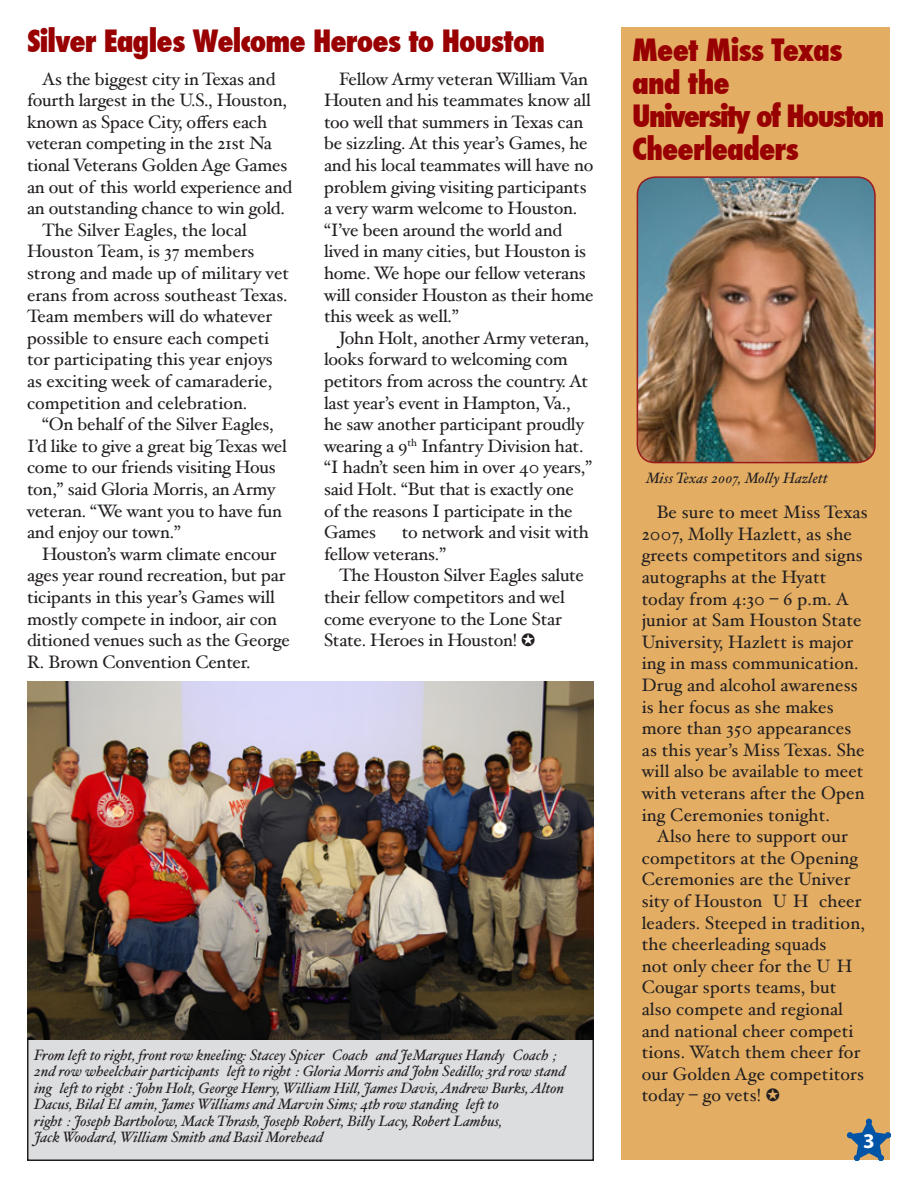
<style>
.page{position:relative;width:918px;height:1188px;background:#fff}
.page>*{position:absolute;margin:0;border:0;box-sizing:border-box;transform-origin:0 0}
.t1{font:800 condensed 30px/33px "Futura";letter-spacing:-.03em;color:#990002}
.t2{font:800 condensed 30px/33px "Futura";letter-spacing:-.055em;color:#990002}
.t3{font:700 21px "Myriad Pro";color:#fff}
.Basic_Newsletter_Par{font:18px/21.6px "Hoefler Text";letter-spacing:-.01em;color:#231f20}
.Basic_Newsletter_Par-2{font:18px/21.6px "Hoefler Text";letter-spacing:.01em;color:#231f20}
.Basic_Newsletter_Par-3{font:italic 15px/16.5px "Hoefler Text";color:#231f20}
</style>
<div class="page">
<div style="left:28px;top:1032px;width:565px;height:128px;background:#dcdddf"></div>
<div style="left:27px;top:1031px;width:567px;height:130px;border:2px solid #231f20"></div>
<div style="left:622px;top:28px;width:268px;height:1132px;background:#e3ae64"></div>
<svg style="left:847px;top:1119px;width:44px;height:42px"></svg>
<img style="left:637px;top:177px;width:238px;height:286px;border-radius:18px">
<div style="left:637px;top:176px;width:239px;height:287px;border:2px solid #981a1e;border-radius:18px"></div>
<img style="left:27px;top:681px;width:567px;height:358px">
<p class="t1" style="left:27px;top:24px;width:520px">Silver Eagles Welcome Heroes to Houston</p>
<p class="Basic_Newsletter_Par" style="left:27px;top:68px;width:267px;text-indent:15px">As the biggest city in Texas and fourth largest in the U.S., Houston, known as Space City, offers each veteran competing in the 21st Na tional Veterans Golden Age Games an out-of-this-world experience and an outstanding chance to win gold.</p>
<p class="Basic_Newsletter_Par" style="left:27px;top:219px;width:264px;text-indent:15px">The Silver Eagles, the local<br>Houston Team, is 37 members strong and made up of military vet erans from across southeast Texas.<br>Team members will do whatever possible to ensure each competi tor participating this year enjoys as exciting week of camaraderie, competition and celebration.</p>
<p class="Basic_Newsletter_Par" style="left:27px;top:413px;width:261px;text-indent:15px">“On behalf of the Silver Eagles,<br>I’d like to give a great big Texas wel come to our friends visiting Hous ton,” said Gloria Morris, an Army veteran. “We want you to have fun and enjoy our town.”</p>
<p class="Basic_Newsletter_Par" style="left:27px;top:543px;width:265px;text-indent:15px">Houston’s warm climate encour ages year-round recreation, but par ticipants in this year’s Games will mostly compete in indoor, air-con ditioned venues such as the George R. Brown Convention Center.</p>
<p class="Basic_Newsletter_Par" style="left:324px;top:68px;width:271px;text-indent:15px">Fellow Army veteran William Van<br>Houten and his teammates know all too well that summers in Texas can be sizzling. At this year’s Games, he and his local teammates will have no problem giving visiting participants a very warm welcome to Houston. “I’ve been around the world and lived in many cities, but Houston is home. We hope our fellow veterans will consider Houston as their home this week as well.”</p>
<p class="Basic_Newsletter_Par" style="left:324px;top:327px;width:270px;text-indent:15px">John Holt, another Army veteran, looks forward to welcoming com petitors from across the country. At last year’s event in Hampton, Va., he saw another participant proudly wearing a 9<sup>th</sup> Infantry Division hat. “I hadn’t seen him in over 40 years,” said Holt. “But that is exactly one of the reasons I participate in the<br>Games — to network and visit with fellow veterans.”</p>
<p class="Basic_Newsletter_Par" style="left:324px;top:564px;width:261px;text-indent:15px">The Houston Silver Eagles salute their fellow competitors and wel come everyone to the Lone Star<br>State. Heroes in Houston! ✪</p>
<p class="Basic_Newsletter_Par-3" style="left:34px;top:1046px;width:533px">From left to right, front row kneeling: Stacey Spicer (Coach) and JeMarques Handy (Coach); 2nd row wheelchair participants (left to right): Gloria Morris and John Sedillo; 3rd row stand ing (left to right): John Holt, George Henry, William Hill, James Davis, Andrew Burks, Alton Dacus, Bilal El-amin, James Williams and Marvin Sims; 4th row standing (left to<br>right): Joseph Bartholow, Mack Thrash, Joseph Robert, Billy Lacy, Robert Lambus,<br>Jack Woodard, William Smith and Basil Morehead</p>
<p class="t1" style="left:632px;top:34px;width:212px">Meet Miss Texas and the</p>
<p class="t2" style="left:632px;top:100px;width:254px">University of Houston<br>Cheerleaders</p>
<p class="Basic_Newsletter_Par-3" style="left:646px;top:469px;width:184px">Miss Texas 2007, Molly Hazlett</p>
<p class="Basic_Newsletter_Par-2" style="left:642px;top:501px;width:227px;text-indent:15px">Be sure to meet Miss Texas<br>2007, Molly Hazlett, as she greets competitors and signs autographs at the Hyatt today from 4:30 – 6 p.m. A junior at Sam Houston State<br>University, Hazlett is major ing in mass communication.<br>Drug and alcohol awareness is her focus as she makes more than 350 appearances as this year’s Miss Texas. She will also be available to meet with veterans after the Open ing Ceremonies tonight.</p>
<p class="Basic_Newsletter_Par-2" style="left:642px;top:825px;width:225px;text-indent:15px">Also here to support our competitors at the Opening<br>Ceremonies are the Univer sity of Houston (U-H) cheer leaders. Steeped in tradition, the cheerleading squads<br>not only cheer for the U-H<br>Cougar sports teams, but also compete and regional and national cheer competi tions. Watch them cheer for our Golden Age competitors today – go vets! ✪</p>
<p class="t3" style="left:863px;top:1128px;width:13px">3</p>
</div>
